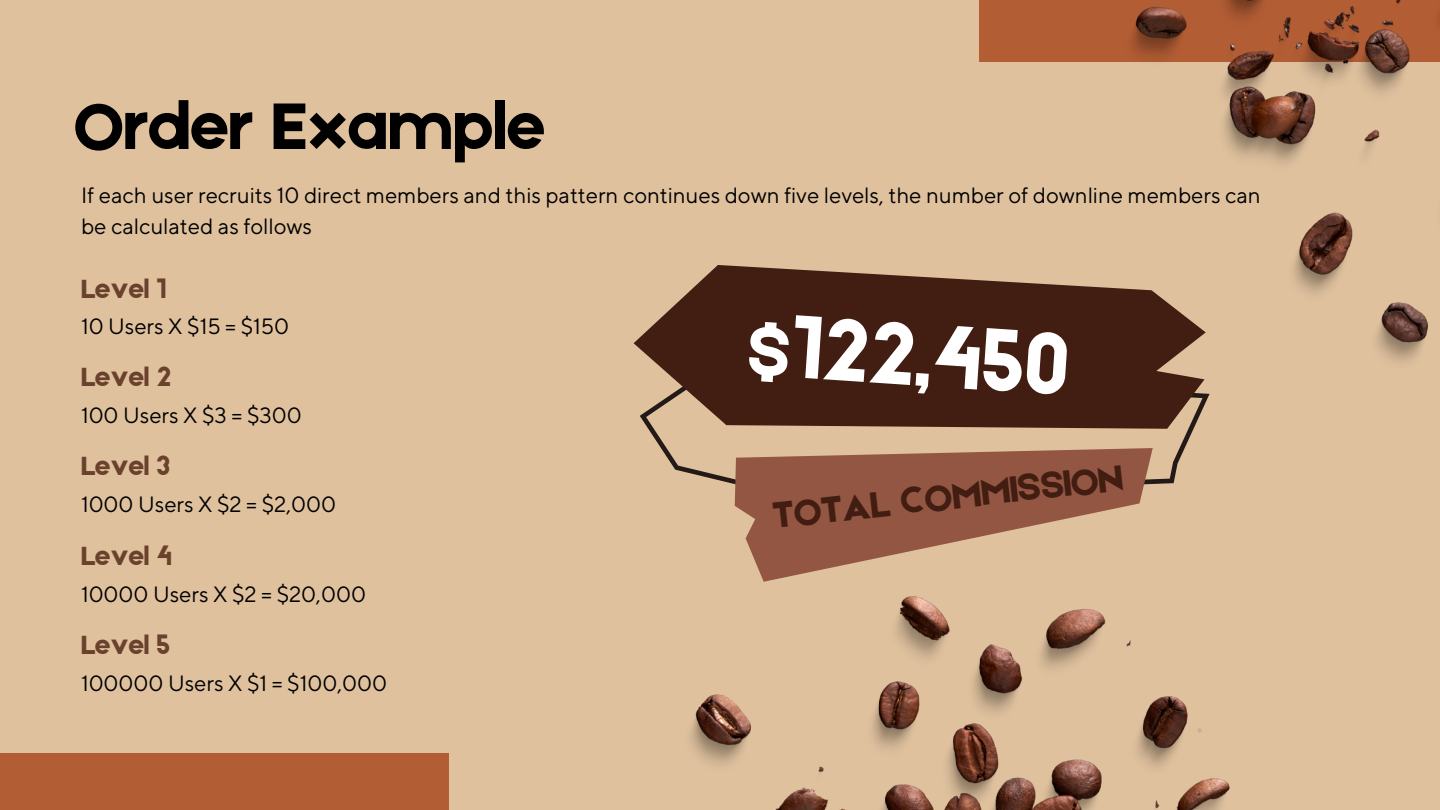
<style>
.page{position:relative;width:1440px;height:810px;background:#dfc19e}
.page>*{position:absolute;margin:0;border:0;box-sizing:border-box;transform-origin:0 0}
.t1{font:89px "Etna";color:#fff}
.t2{font:70px "Etna";color:#000}
.t3{font:39px "Etna";color:#421e12}
.t4{font:28px "Etna";color:#6a412c}
.t5{font:22px/30.8px "TT Norms Pro";color:#000}
</style>
<div class="page">
<div style="left:979px;top:0;width:461px;height:62px;background:#b35d34"></div>
<div style="left:0;top:753px;width:449px;height:57px;background:#b35d34"></div>
<img style="left:1131px;top:0;width:309px;height:362px">
<img style="left:690px;top:596px;width:540px;height:214px">
<svg style="left:648px;top:393px;width:562px;height:91px"></svg>
<svg style="left:634px;top:265px;width:572px;height:164px;fill:#421e12"></svg>
<svg style="left:735px;top:448px;width:418px;height:134px;fill:#925643"></svg>
<p class="t2" style="left:74px;top:77px;width:472px">Order Example</p>
<h2 class="t5" style="left:81px;top:181px;width:1181px">If each user recruits 10 direct members and this pattern continues down five levels, the number of downline members can be calculated as follows</h2>
<p class="t4" style="left:81px;top:269px;width:87px">Level 1</p>
<p class="t5" style="left:81px;top:312px;width:210px">10 Users X $15 = $150</p>
<h3 class="t4" style="left:81px;top:358px;width:92px">Level 2</h3>
<h1 class="t5" style="left:81px;top:401px;width:222px">100 Users X $3 = $300</h1>
<p class="t4" style="left:81px;top:446px;width:91px">Level 3</p>
<h4 class="t5" style="left:81px;top:490px;width:257px">1000 Users X $2 = $2,000</h4>
<p class="t4" style="left:81px;top:536px;width:93px">Level 4</p>
<h4 class="t5" style="left:81px;top:579px;width:286px">10000 Users X $2 = $20,000</h4>
<p class="t4" style="left:81px;top:625px;width:91px">Level 5</p>
<h4 class="t5" style="left:81px;top:669px;width:308px">100000 Users X $1 = $100,000</h4>
<p class="t1" style="left:752px;top:282px;width:323px;rotate:4deg">$122,450</p>
<h4 class="t3" style="left:770px;top:487px;width:353px;rotate:-6deg">TOTAL COMMISSION</h4>
</div>
